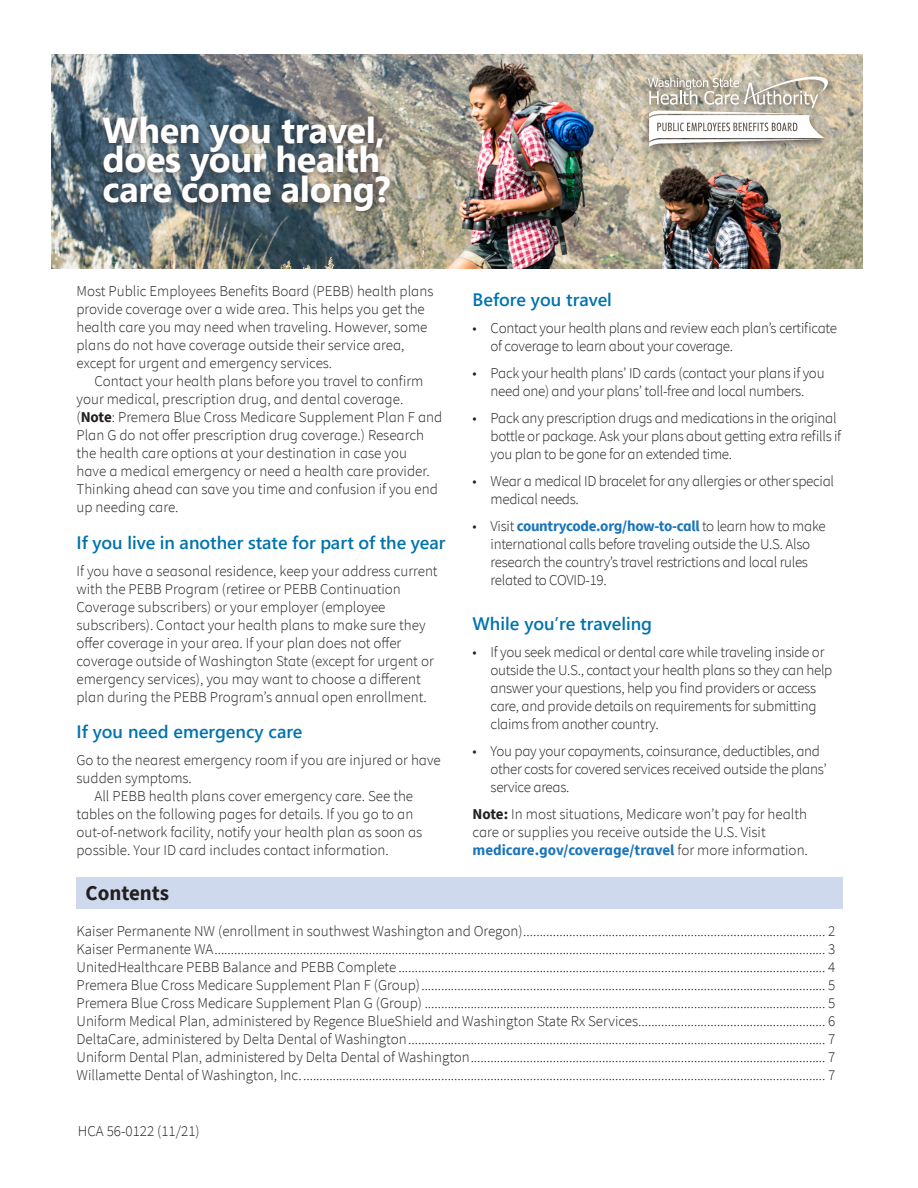
<style>
.page{position:relative;width:918px;height:1188px;background:#fff}
.page>*{position:absolute;margin:0;border:0;box-sizing:border-box;transform-origin:0 0}
.t1{font:700 36px/30px "Segoe UI";letter-spacing:-.01em;color:#fff}
.t2{font:700 21px "Source Sans Pro";color:#231f20}
.Section_heading{font:600 18px "Segoe UI";color:#0073ae}
.Body_text{font:300 15px/18px "Source Sans Pro";color:#231f20}
.Body_text-2{font:300 15px/18px "Source Sans Pro";letter-spacing:-.02em;color:#231f20}
.Body_2{font:300 15px/18px "Source Sans Pro";color:#231f20}
.s1{font-weight:700}
.s2{font-weight:700;color:#1974bb}
</style>
<div class="page">
<img style="left:52px;top:54px;width:811px;height:215px">
<div style="left:641px;top:72px;width:195px;height:85px;background:#231f20;opacity:.75"></div>
<svg style="left:648px;top:77px;width:180px;height:70px"></svg>
<div style="left:76px;top:878px;width:767px;height:31px;background:#cfd9ed"></div>
<div style="left:95px;top:109px;width:303px;height:112px;background:#231f20;opacity:.75"></div>
<h1 class="t1" style="left:103px;top:112px;width:289px">When you travel, does your health care come along?</h1>
<p class="Body_text" style="left:76px;top:282px;width:358px">Most Public Employees Benefits Board (PEBB) health plans provide coverage over a wide area. This helps you get the health care you may need when traveling. However, some plans do not have coverage outside their service area, except for urgent and emergency services.</p>
<p class="Body_2" style="left:76px;top:372px;width:367px;text-indent:18px">Contact your health plans before you travel to confirm your medical, prescription drug, and dental coverage. (<span class="s1">Note</span>: Premera Blue Cross Medicare Supplement Plan F and Plan G do not offer prescription drug coverage.) Research the health care options at your destination in case you<br>have a medical emergency or need a health care provider.<br>Thinking ahead can save you time and confusion if you end up needing care.</p>
<p class="Section_heading" style="left:76px;top:526px;width:371px">If you live in another state for part of the year</p>
<p class="Body_text" style="left:76px;top:562px;width:363px">If you have a seasonal residence, keep your address current with the PEBB Program (retiree or PEBB Continuation Coverage subscribers) or your employer (employee subscribers). Contact your health plans to make sure they offer coverage in your area. If your plan does not offer coverage outside of Washington State (except for urgent or emergency services), you may want to choose a different plan during the PEBB Program’s annual open enrollment.</p>
<p class="Section_heading" style="left:76px;top:715px;width:228px">If you need emergency care</p>
<p class="Body_text" style="left:76px;top:751px;width:366px">Go to the nearest emergency room if you are injured or have sudden symptoms.</p>
<p class="Body_text" style="left:76px;top:787px;width:347px;text-indent:18px">All PEBB health plans cover emergency care. See the tables on the following pages for details. If you go to an out-of-network facility, notify your health plan as soon as possible. Your ID card includes contact information.</p>
<p class="Section_heading" style="left:473px;top:283px;width:141px">Before you travel</p>
<p class="Body_text-2" style="left:491px;top:319px;width:348px;text-indent:-18px">• Contact your health plans and review each plan’s certificate of coverage to learn about your coverage.</p>
<p class="Body_text-2" style="left:473px;top:364px;width:354px;text-align:center">• Pack your health plans’ ID cards (contact your plans if you need one) and your plans’ toll-free and local numbers.</p>
<p class="Body_text-2" style="left:491px;top:409px;width:352px;text-indent:-18px">• Pack any prescription drugs and medications in the original bottle or package. Ask your plans about getting extra refills if you plan to be gone for an extended time.</p>
<p class="Body_text-2" style="left:491px;top:472px;width:345px;text-indent:-18px">• Wear a medical ID bracelet for any allergies or other special medical needs.</p>
<p class="Body_text-2" style="left:491px;top:517px;width:337px;text-indent:-18px">• Visit <span class="s2">countrycode.org/how-to-call</span> to learn how to make international calls before traveling outside the U.S. Also research the country’s travel restrictions and local rules related to COVID-19.</p>
<p class="Section_heading" style="left:473px;top:607px;width:181px">While you’re traveling</p>
<p class="Body_text-2" style="left:491px;top:643px;width:343px;text-indent:-18px">• If you seek medical or dental care while traveling inside or outside the U.S., contact your health plans so they can help answer your questions, help you find providers or access care, and provide details on requirements for submitting claims from another country.</p>
<p class="Body_text-2" style="left:491px;top:742px;width:338px;text-indent:-18px">• You pay your copayments, coinsurance, deductibles, and other costs for covered services received outside the plans’ service areas.</p>
<p class="Body_text" style="left:473px;top:805px;width:337px"><span class="s1">Note:</span> In most situations, Medicare won’t pay for health care or supplies you receive outside the U.S. Visit <span class="s2">medicare.gov/coverage/travel</span> for more information.</p>
<p class="t2" style="left:86px;top:879px;width:85px">Contents</p>
<p class="Body_text" style="left:76px;top:922px;width:760px">Kaiser Permanente NW (enrollment in southwest Washington and Oregon) ............................................................................................ 2</p>
<p class="Body_text" style="left:76px;top:940px;width:760px">Kaiser Permanente WA .......................................................................................................................................................................................... 3</p>
<p class="Body_text" style="left:76px;top:958px;width:760px">UnitedHealthcare PEBB Balance and PEBB Complete .................................................................................................................................. 4</p>
<p class="Body_text" style="left:76px;top:976px;width:760px">Premera Blue Cross Medicare Supplement Plan F (Group) ........................................................................................................................... 5</p>
<p class="Body_text" style="left:76px;top:994px;width:760px">Premera Blue Cross Medicare Supplement Plan G (Group) .......................................................................................................................... 5</p>
<p class="Body_text" style="left:76px;top:1012px;width:760px">Uniform Medical Plan, administered by Regence BlueShield and Washington State Rx Services......................................................... 6</p>
<p class="Body_text" style="left:76px;top:1030px;width:760px">DeltaCare, administered by Delta Dental of Washington ............................................................................................................................... 7</p>
<p class="Body_text" style="left:76px;top:1048px;width:760px">Uniform Dental Plan, administered by Delta Dental of Washington ............................................................................................................ 7</p>
<p class="Body_text" style="left:76px;top:1066px;width:760px">Willamette Dental of Washington, Inc. ............................................................................................................................................................... 7</p>
<p class="Body_text" style="left:78px;top:1122px;width:123px">HCA 56-0122 (11/21)</p>
</div>
